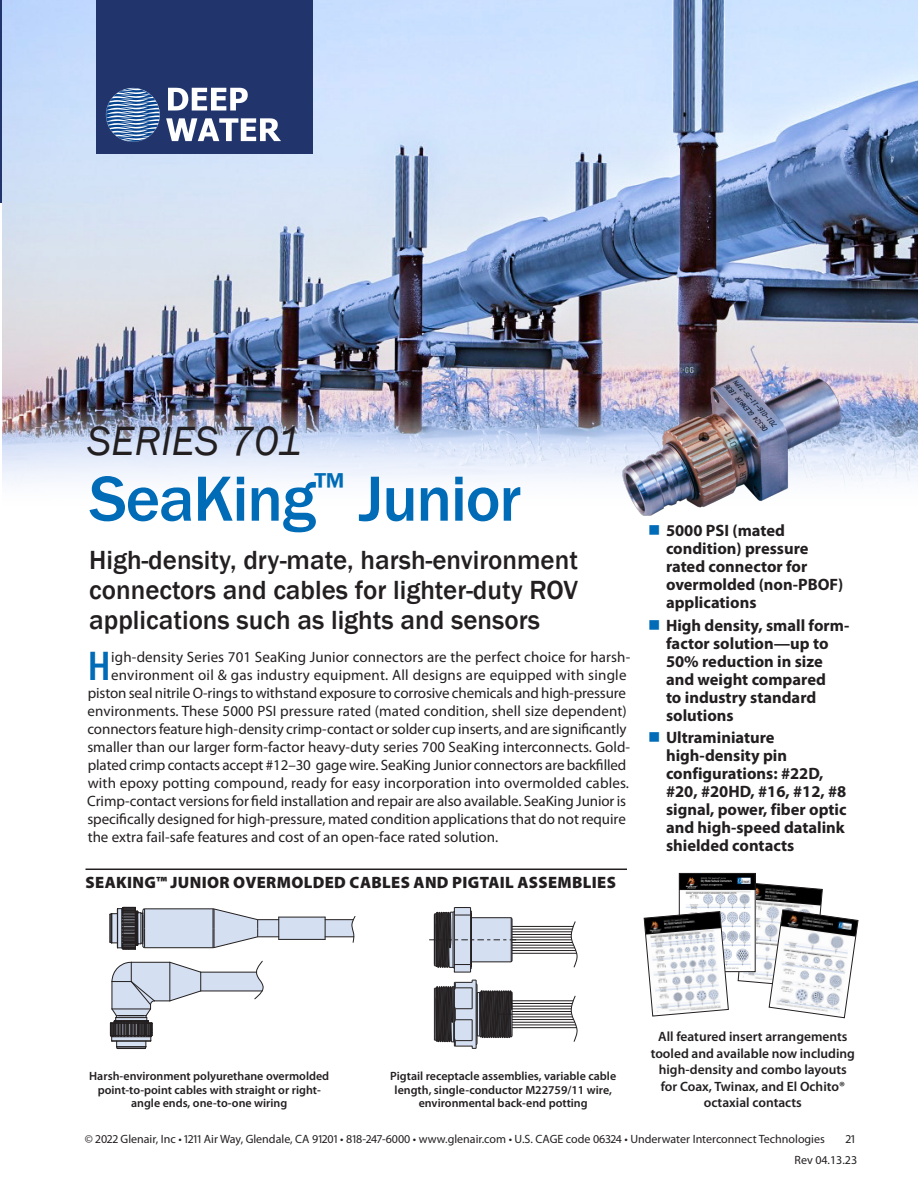
<style>
.page{position:relative;width:918px;height:1188px;background:#fff}
.page>*{position:absolute;margin:0;border:0;box-sizing:border-box;transform-origin:0 0}
.splash_blue_h{font:500 66px "Franklin Gothic";letter-spacing:-.02em;color:#006bb6}
.splash_series_head_K{font:italic 42px "Franklin Gothic";color:#231f20}
.body_text_DC{font:500 condensed 42px "Franklin Gothic";color:#006bb6}
.splash_hb_small{font:500 27px/30px "Franklin Gothic";color:#231f20;text-align:justify}
.t1{font:700 16.5px/18px "Myriad Pro";color:#231f20}
.head_w__ra{font:900 16.5px "Myriad Pro";letter-spacing:.02em;color:#231f20}
.body_text_DC-2{font:15px "Myriad Pro";letter-spacing:-.005em;color:#231f20}
.body_text_DC-3{font:15px "Myriad Pro";letter-spacing:.015em;color:#231f20}
.cap_center{font:600 13.5px/16.5px "Myriad Pro";color:#231f20;text-align:center}
.cap{font:600 12px/13.5px "Myriad Pro";color:#231f20;text-align:center}
.t2{font:12px "Myriad Pro";color:#231f20}
</style>
<div class="page">
<hr style="left:0;top:0;width:2px;height:202px;background:#21346c">
<img style="left:2px;top:0;width:916px;height:485px">
<div style="left:96px;top:0;width:217px;height:154px;background:#21346c"></div>
<hr style="left:86px;top:869px;width:541px;height:1px;background:#231f20">
<img style="left:618px;top:368px;width:235px;height:148px">
<img style="left:681px;top:875px;width:72px;height:94px">
<div style="left:679px;top:873px;width:76px;height:99px;border:1px solid #231f20"></div>
<svg style="left:644px;top:911px;width:85px;height:105px"></svg>
<svg style="left:738px;top:882px;width:120px;height:136px"></svg>
<svg style="left:110px;top:961px;width:153px;height:88px"></svg>
<hr style="left:201px;top:972px;width:55px;height:1px;background:#231f20">
<hr style="left:201px;top:991px;width:61px;height:1px;background:#231f20">
<svg style="left:110px;top:907px;width:245px;height:43px"></svg>
<hr style="left:512px;top:934px;width:59px;height:1px;background:#231f20">
<hr style="left:512px;top:942px;width:61px;height:1px;background:#231f20">
<hr style="left:512px;top:945px;width:62px;height:1px;background:#231f20">
<hr style="left:512px;top:929px;width:60px;height:1px;background:#231f20">
<hr style="left:512px;top:926px;width:61px;height:1px;background:#231f20">
<hr style="left:512px;top:932px;width:60px;height:1px;background:#231f20">
<hr style="left:512px;top:937px;width:59px;height:1px;background:#231f20">
<hr style="left:512px;top:948px;width:63px;height:1px;background:#231f20">
<hr style="left:512px;top:950px;width:64px;height:1px;background:#231f20">
<hr style="left:512px;top:953px;width:65px;height:1px;background:#231f20">
<hr style="left:512px;top:940px;width:60px;height:1px;background:#231f20">
<svg style="left:571px;top:921px;width:6px;height:47px"></svg>
<hr style="left:512px;top:1009px;width:59px;height:1px;background:#231f20">
<hr style="left:512px;top:1017px;width:61px;height:1px;background:#231f20">
<hr style="left:512px;top:1019px;width:62px;height:1px;background:#231f20">
<hr style="left:512px;top:1003px;width:60px;height:1px;background:#231f20">
<hr style="left:512px;top:1001px;width:61px;height:1px;background:#231f20">
<hr style="left:512px;top:1006px;width:60px;height:1px;background:#231f20">
<hr style="left:512px;top:1011px;width:59px;height:1px;background:#231f20">
<hr style="left:512px;top:1022px;width:63px;height:1px;background:#231f20">
<hr style="left:512px;top:1025px;width:64px;height:1px;background:#231f20">
<hr style="left:512px;top:1027px;width:65px;height:1px;background:#231f20">
<hr style="left:498px;top:1014px;width:74px;height:1px;background:#231f20">
<svg style="left:571px;top:996px;width:6px;height:46px"></svg>
<svg style="left:429px;top:907px;width:87px;height:142px"></svg>
<svg style="left:168px;top:88px;width:80px;height:23px"></svg>
<svg style="left:166px;top:118px;width:115px;height:23px"></svg>
<svg style="left:106px;top:88px;width:54px;height:54px"></svg>
<p class="splash_series_head_K" style="left:87px;top:414px;width:216px">SERIES 701</p>
<p class="splash_blue_h" style="left:89px;top:458px;width:433px">SeaKing<sup>™</sup> Junior</p>
<p class="splash_hb_small" style="left:89px;top:545px;width:490px">High-density, dry-mate, harsh-environment connectors and cables for lighter-duty ROV applications such as lights and sensors</p>
<p class="body_text_DC" style="left:88px;top:639px;width:24px">H</p>
<p class="body_text_DC-2" style="left:111px;top:648px;width:521px">igh-density Series 701 SeaKing Junior connectors are the perfect choice for harsh-</p>
<p class="body_text_DC-3" style="left:111px;top:666px;width:517px">environment oil &amp; gas industry equipment. All designs are equipped with single</p>
<p class="body_text_DC-2" style="left:88px;top:684px;width:540px">piston seal nitrile O-rings to withstand exposure to corrosive chemicals and high-pressure</p>
<p class="body_text_DC-2" style="left:88px;top:702px;width:541px">environments. These 5000 PSI pressure rated (mated condition, shell size dependent)</p>
<p class="body_text_DC-2" style="left:87px;top:720px;width:541px">connectors feature high-density crimp-contact or solder cup inserts, and are significantly</p>
<p class="body_text_DC-2" style="left:87px;top:738px;width:544px">smaller than our larger form-factor heavy-duty series 700 SeaKing interconnects. Gold-</p>
<p class="body_text_DC-2" style="left:88px;top:756px;width:540px">plated crimp contacts accept #12–30 gage wire. SeaKing Junior connectors are backfilled</p>
<p class="body_text_DC-2" style="left:88px;top:774px;width:543px">with epoxy potting compound, ready for easy incorporation into overmolded cables.</p>
<p class="body_text_DC-2" style="left:87px;top:792px;width:541px">Crimp-contact versions for field installation and repair are also available. SeaKing Junior is</p>
<p class="body_text_DC-2" style="left:87px;top:810px;width:540px">specifically designed for high-pressure, mated condition applications that do not require</p>
<p class="body_text_DC-2" style="left:88px;top:828px;width:412px">the extra fail-safe features and cost of an open-face rated solution.</p>
<p class="head_w__ra" style="left:86px;top:873px;width:532px">SEAKING™ JUNIOR OVERMOLDED CABLES AND PIGTAIL ASSEMBLIES</p>
<p class="t1" style="left:666px;top:521px;width:179px">5000 PSI (mated condition) pressure rated connector for overmolded (non-PBOF) applications</p>
<p class="t1" style="left:666px;top:616px;width:185px">High density, small form&shy;factor solution—up to<br>50% reduction in size and weight compared<br>to industry standard solutions</p>
<p class="t1" style="left:666px;top:728px;width:182px">Ultraminiature high-density pin configurations: #22D, #20, #20HD, #16, #12, #8 signal, power, fiber optic and high-speed datalink shielded contacts</p>
<p class="cap" style="left:89px;top:1069px;width:241px">Harsh-environment polyurethane overmolded point-to-point cables with straight or right&shy;angle ends, one-to-one wiring</p>
<p class="cap" style="left:390px;top:1069px;width:227px">Pigtail receptacle assemblies, variable cable length, single-conductor M22759/11 wire, environmental back-end potting</p>
<p class="cap_center" style="left:651px;top:1028px;width:206px">All featured insert arrangements tooled and available now including high-density and combo layouts for Coax, Twinax, and El Ochito® octaxial contacts</p>
<p class="t2" style="left:85px;top:1132px;width:741px">© 2022 Glenair, Inc • 1211 Air Way, Glendale, CA 91201 • 818-247-6000 • www.glenair.com • U.S. CAGE code 06324 • Underwater Interconnect Technologies</p>
<p class="t2" style="left:846px;top:1132px;width:11px">21</p>
<p class="t2" style="left:795px;top:1153px;width:64px">Rev 04.13.23</p>
</div>
